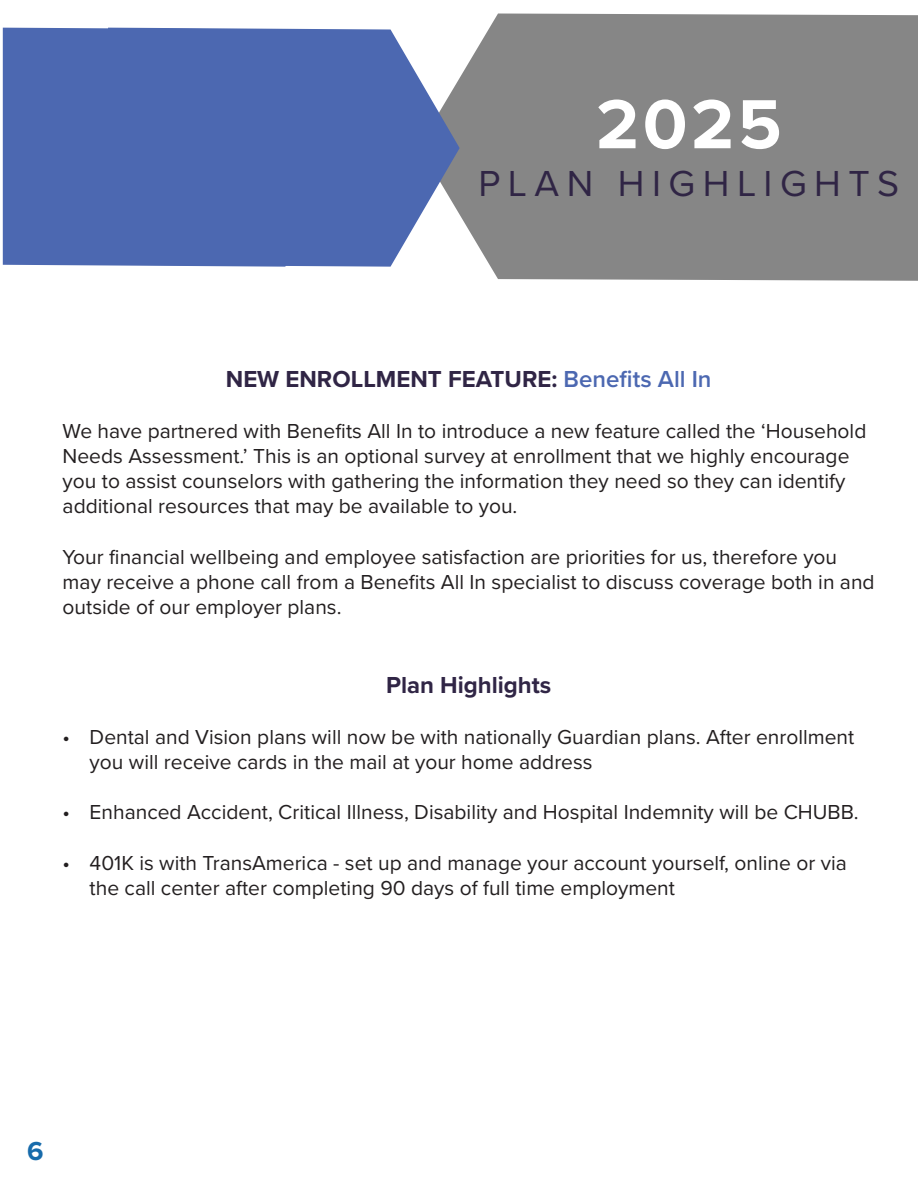
<style>
.page{position:relative;width:918px;height:1188px;background:#fff}
.page>*{position:absolute;margin:0;border:0;box-sizing:border-box;transform-origin:0 0}
.t1{font:700 72px "Proxima Nova";color:#fff}
.t2{font:37.5px "Proxima Nova";letter-spacing:.2em;color:#302545}
.t3{font:700 27px "Proxima Nova";color:#176bab}
.t4{font:700 24px "Proxima Nova";color:#302545}
.t5{font:21px/25.2px "Proxima Nova";color:#231f20}
.s1{font-weight:600;color:#4c68b1}
</style>
<div class="page">
<div style="left:460px;top:14px;width:458px;height:267px;background:#868686"></div>
<svg style="left:354px;top:29px;width:106px;height:238px;fill:#4c68b1"></svg>
<div style="left:3px;top:28px;width:351px;height:239px;background:#4c68b1"></div>
<h1 class="t1" style="left:596px;top:71px;width:187px">2025</h1>
<h2 class="t2" style="left:478px;top:155px;width:422px">PLAN HIGHLIGHTS</h2>
<p class="t4" style="left:226px;top:361px;width:487px">NEW ENROLLMENT FEATURE: <span class="s1">Benefits All In</span></p>
<p class="t5" style="left:63px;top:417px;width:805px">We have partnered with Benefits All In to introduce a new feature called the ‘Household Needs Assessment.’ This is an optional survey at enrollment that we highly encourage you to assist counselors with gathering the information they need so they can identify additional resources that may be available to you.</p>
<p class="t5" style="left:63px;top:543px;width:814px">Your financial wellbeing and employee satisfaction are priorities for us, therefore you may receive a phone call from a Benefits All In specialist to discuss coverage both in and outside of our employer plans.</p>
<p class="t4" style="left:386px;top:667px;width:167px">Plan Highlights</p>
<p class="t5" style="left:90px;top:723px;width:766px;text-indent:-27px">• Dental and Vision plans will now be with nationally Guardian plans. After enrollment you will receive cards in the mail at your home address</p>
<p class="t5" style="left:63px;top:799px;width:798px">• Enhanced Accident, Critical Illness, Disability and Hospital Indemnity will be CHUBB.</p>
<p class="t5" style="left:90px;top:849px;width:759px;text-indent:-27px">• 401K is with TransAmerica - set up and manage your account yourself, online or via the call center after completing 90 days of full time employment</p>
<p class="t3" style="left:27px;top:1131px;width:18px">6</p>
</div>
